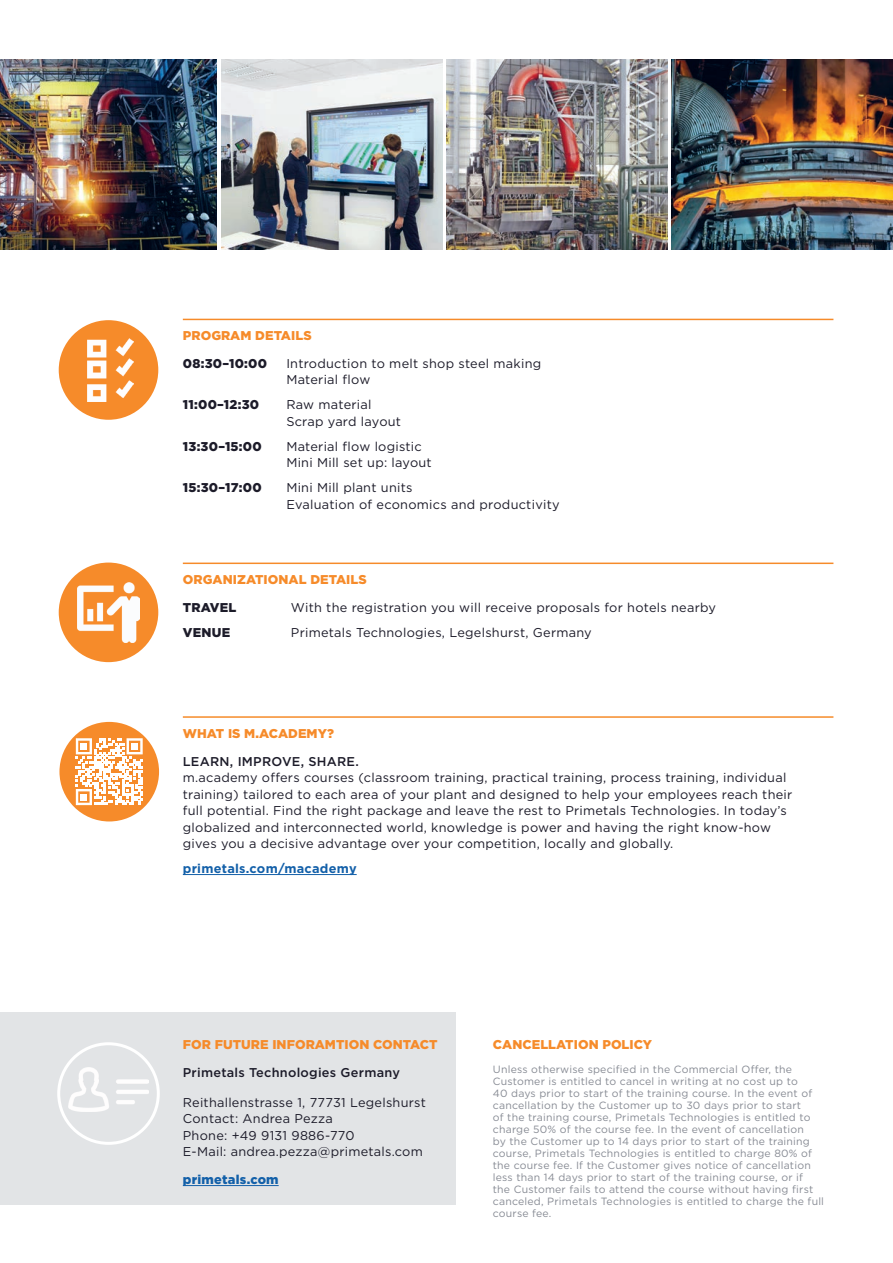
<style>
.page{position:relative;width:893px;height:1263px;background:#fff}
.page>*{position:absolute;margin:0;border:0;box-sizing:border-box;transform-origin:0 0}
.t1{font:12.75px/16.5px "Gotham";letter-spacing:.02em;color:#1c1b29}
.t2{font:900 12.75px "Gotham";letter-spacing:.005em;color:#f68b2a}
.t3{font:900 12.75px "Gotham";letter-spacing:.02em;color:#1c1b29}
.t4{font:500 12.75px "Gotham";letter-spacing:.02em;color:#1c1b29}
.t5{font:700 12.75px "Gotham";letter-spacing:.02em;color:#1360a9}
.t6{font:900 12.75px "Gotham";letter-spacing:.02em;color:#1360a9}
.t7{font:10.5px/12px "Gotham";letter-spacing:.02em;color:#878b94}
</style>
<div class="page">
<div style="left:0;top:1012px;width:455px;height:193px;background:#e2e4e6"></div>
<hr style="left:183px;top:319px;width:650px;height:1px;background:#f68b2a">
<hr style="left:183px;top:562px;width:650px;height:2px;background:#f68b2a">
<hr style="left:183px;top:716px;width:650px;height:2px;background:#f68b2a">
<hr style="left:183px;top:1185px;width:96px;height:1px;background:#1360a9">
<hr style="left:183px;top:874px;width:174px;height:1px;background:#1360a9">
<div style="left:59px;top:320px;width:99px;height:100px;background:#f68b2a;border-radius:50%"></div>
<div style="left:59px;top:562px;width:99px;height:100px;background:#f68b2a;border-radius:50%"></div>
<div style="left:57px;top:1042px;width:103px;height:103px;border:3px solid #fff;border-radius:50%"></div>
<div style="left:59px;top:722px;width:100px;height:99px;background:#f68b2a;border-radius:50%"></div>
<img style="left:88px;top:339px;width:46px;height:63px">
<img style="left:77px;top:582px;width:63px;height:61px">
<img style="left:69px;top:1067px;width:79px;height:45px">
<svg style="left:76px;top:738px;width:67px;height:67px"></svg>
<div style="left:80px;top:743px;width:7px;height:7px;background:#fff"></div>
<div style="left:131px;top:743px;width:7px;height:7px;background:#fff"></div>
<div style="left:80px;top:794px;width:7px;height:6px;background:#fff"></div>
<img style="left:0;top:60px;width:217px;height:190px">
<img style="left:446px;top:60px;width:222px;height:190px">
<img style="left:672px;top:60px;width:221px;height:190px">
<img style="left:221px;top:60px;width:221px;height:190px">
<p class="t2" style="left:183px;top:326px;width:130px">PROGRAM DETAILS</p>
<p class="t3" style="left:183px;top:354px;width:86px">08:30–10:00</p>
<p class="t1" style="left:286px;top:355px;width:256px">Introduction to melt shop steel making<br>Material flow</p>
<p class="t3" style="left:183px;top:396px;width:78px">11:00–12:30</p>
<p class="t1" style="left:286px;top:396px;width:116px">Raw material<br>Scrap yard layout</p>
<p class="t3" style="left:183px;top:437px;width:80px">13:30–15:00</p>
<p class="t1" style="left:286px;top:438px;width:147px">Material flow logistic<br>Mini Mill set up: layout</p>
<p class="t3" style="left:183px;top:479px;width:80px">15:30–17:00</p>
<p class="t1" style="left:286px;top:479px;width:275px">Mini Mill plant units<br>Evaluation of economics and productivity</p>
<p class="t2" style="left:183px;top:571px;width:185px">ORGANIZATIONAL DETAILS</p>
<p class="t3" style="left:183px;top:599px;width:55px">TRAVEL</p>
<p class="t1" style="left:291px;top:599px;width:427px">With the registration you will receive proposals for hotels nearby</p>
<p class="t3" style="left:183px;top:624px;width:49px">VENUE</p>
<p class="t1" style="left:291px;top:624px;width:302px">Primetals Technologies, Legelshurst, Germany</p>
<p class="t2" style="left:183px;top:724px;width:153px">WHAT IS M.ACADEMY?</p>
<p class="t4" style="left:183px;top:753px;width:177px">LEARN, IMPROVE, SHARE.</p>
<p class="t1" style="left:183px;top:769px;width:611px">m.academy offers courses (classroom training, practical training, process training, individual training) tailored to each area of your plant and designed to help your employees reach their full potential. Find the right package and leave the rest to Primetals Technologies. In today’s globalized and interconnected world, knowledge is power and having the right know-how gives you a decisive advantage over your competition, locally and globally.</p>
<p class="t5" style="left:183px;top:860px;width:175px">primetals.com/macademy</p>
<p class="t2" style="left:183px;top:1036px;width:256px">FOR FUTURE INFORAMTION CONTACT</p>
<p class="t4" style="left:183px;top:1064px;width:219px">Primetals Technologies Germany</p>
<p class="t1" style="left:183px;top:1094px;width:245px">Reithallenstrasse 1, 77731 Legelshurst<br>Contact: Andrea Pezza<br>Phone: +49 9131 9886-770<br>E-Mail: andrea.pezza@primetals.com</p>
<p class="t6" style="left:183px;top:1171px;width:97px">primetals.com</p>
<p class="t2" style="left:493px;top:1036px;width:161px">CANCELLATION POLICY</p>
<p class="t7" style="left:493px;top:1063px;width:333px">Unless otherwise specified in the Commercial Offer, the Customer is entitled to cancel in writing at no cost up to<br>40 days prior to start of the training course. In the event of cancellation by the Customer up to 30 days prior to start<br>of the training course, Primetals Technologies is entitled to charge 50% of the course fee. In the event of cancellation<br>by the Customer up to 14 days prior to start of the training course, Primetals Technologies is entitled to charge 80% of the course fee. If the Customer gives notice of cancellation less than 14 days prior to start of the training course, or if<br>the Customer fails to attend the course without having first canceled, Primetals Technologies is entitled to charge the full course fee.</p>
</div>
